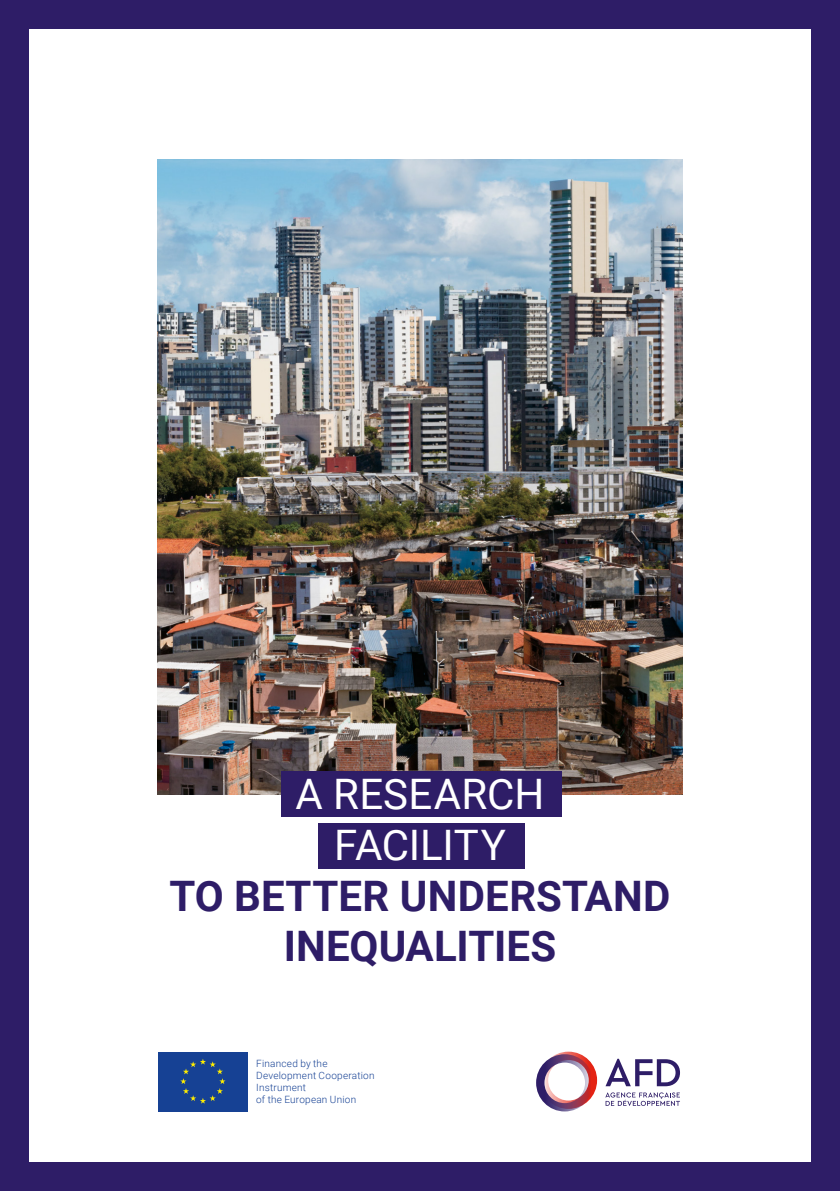
<style>
.page{position:relative;width:840px;height:1191px;background:#fff}
.page>*{position:absolute;margin:0;border:0;box-sizing:border-box;transform-origin:0 0}
.t1{font:700 42px/50.4px "Roboto";color:#2e1d67;text-align:center}
.t2{font:42px/51px "Roboto";color:#fff;text-align:center}
.t3{font:300 10px/12px "Roboto";letter-spacing:.02em;color:#164194}
</style>
<div class="page">
<img style="left:158px;top:160px;width:523px;height:634px">
<svg style="left:536px;top:1051px;width:60px;height:60px"></svg>
<svg style="left:605px;top:1058px;width:74px;height:28px"></svg>
<svg style="left:605px;top:1092px;width:74px;height:14px"></svg>
<div style="left:318px;top:823px;width:206px;height:46px;background:#2e1d67"></div>
<div style="left:281px;top:771px;width:280px;height:46px;background:#2e1d67"></div>
<div style="left:0;top:0;width:839px;height:28px;background:#2e1d67"></div>
<div style="left:0;top:1162px;width:839px;height:29px;background:#2e1d67"></div>
<div style="left:811px;top:9px;width:28px;height:1182px;background:#2e1d67"></div>
<div style="left:0;top:9px;width:28px;height:1182px;background:#2e1d67"></div>
<div style="left:156px;top:1049px;width:93px;height:64px;background:linear-gradient(to right,#164194,#164194)"></div>
<div style="left:158px;top:1051px;width:89px;height:60px;background:#164194"></div>
<svg style="left:180px;top:1059px;width:45px;height:44px"></svg>
<h1 class="t2" style="left:295px;top:767px;width:250px">A RESEARCH<br>FACILITY</h1>
<h1 class="t1" style="left:169px;top:869px;width:502px">TO BETTER UNDERSTAND<br>INEQUALITIES</h1>
<p class="t3" style="left:256px;top:1057px;width:120px">Financed by the<br>Development Cooperation<br>Instrument<br>of the European Union</p>
</div>
